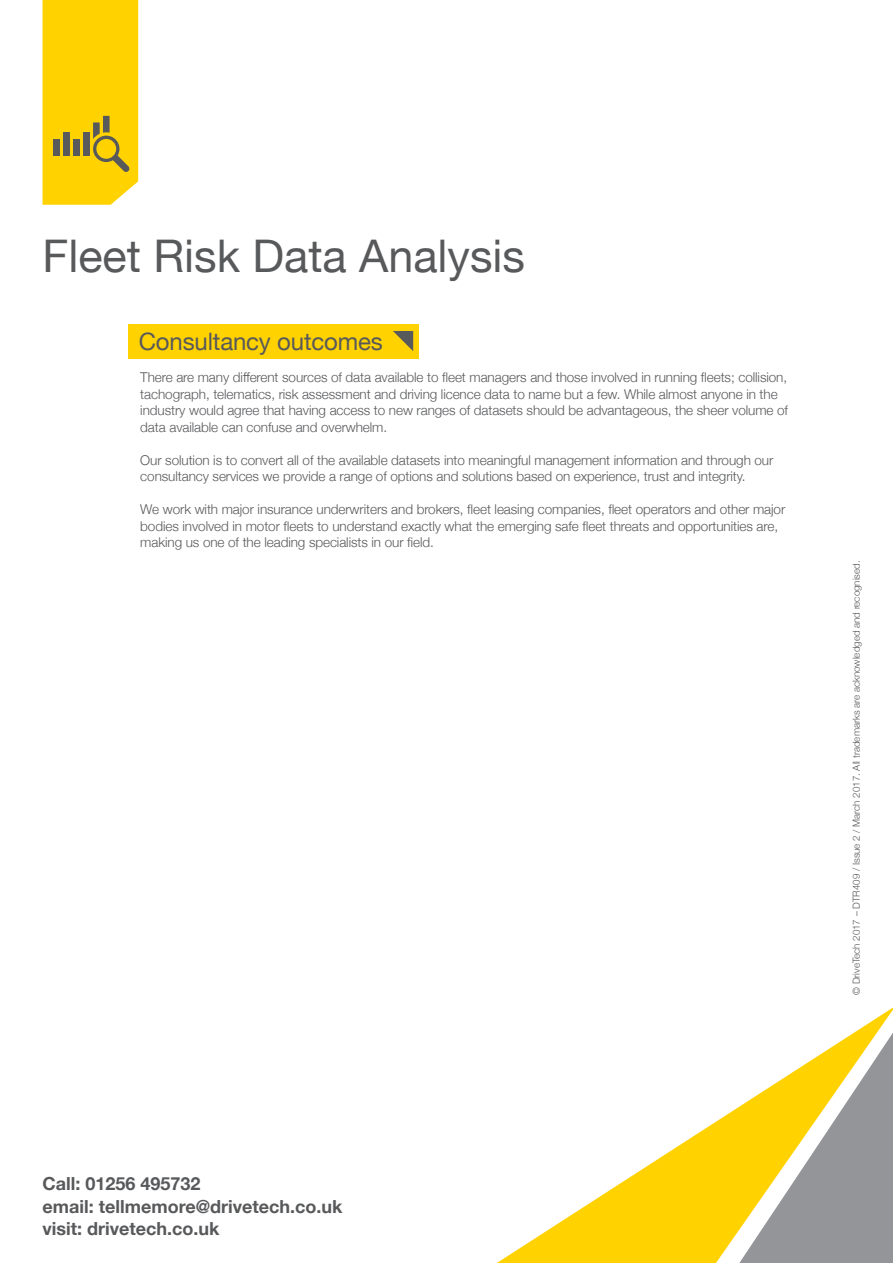
<style>
.page{position:relative;width:893px;height:1263px;background:#fff}
.page>*{position:absolute;margin:0;border:0;box-sizing:border-box;transform-origin:0 0}
.t1{font:45px "Helvetica Neue";color:#58595b}
.t2{font:24px "Helvetica Neue";letter-spacing:-.005em;color:#58595b}
.t3{font:700 18px/22.5px "Helvetica Neue";color:#58595b}
.t4{font:300 13.5px/16.5px "Helvetica Neue";letter-spacing:-.005em;color:#58595b}
.t5{font:300 9.75px "Helvetica Neue";color:#58595b}
</style>
<div class="page">
<svg style="left:497px;top:1007px;width:396px;height:256px"></svg>
<svg style="left:739px;top:1033px;width:154px;height:230px"></svg>
<div style="left:128px;top:325px;width:290px;height:34px;background:#ffd200"></div>
<svg style="left:393px;top:331px;width:20px;height:20px"></svg>
<svg style="left:43px;top:0;width:95px;height:205px;background:#f5cb09"></svg>
<h1 class="t1" style="left:43px;top:224px;width:484px">Fleet Risk Data Analysis</h1>
<h2 class="t2" style="left:139px;top:324px;width:245px">Consultancy outcomes</h2>
<p class="t4" style="left:140px;top:368px;width:649px">There are many different sources of data available to fleet managers and those involved in running fleets; collision, tachograph, telematics, risk assessment and driving licence data to name but a few. While almost anyone in the industry would agree that having access to new ranges of datasets should be advantageous, the sheer volume of data available can confuse and overwhelm.</p>
<p class="t4" style="left:140px;top:451px;width:634px">Our solution is to convert all of the available datasets into meaningful management information and through our consultancy services we provide a range of options and solutions based on experience, trust and integrity.</p>
<p class="t4" style="left:140px;top:500px;width:646px">We work with major insurance underwriters and brokers, fleet leasing companies, fleet operators and other major bodies involved in motor fleets to understand exactly what the emerging safe fleet threats and opportunities are, making us one of the leading specialists in our field.</p>
<p class="t5" style="left:848px;top:995px;width:436px;rotate:-90deg">© DriveTech 2017 – DTR409 / Issue 2 / March 2017. All trademarks are acknowledged and recognised.</p>
<h3 class="t3" style="left:43px;top:1173px;width:301px">Call: 01256 495732<br>email: tellmemore@drivetech.co.uk visit: drivetech.co.uk</h3>
</div>
